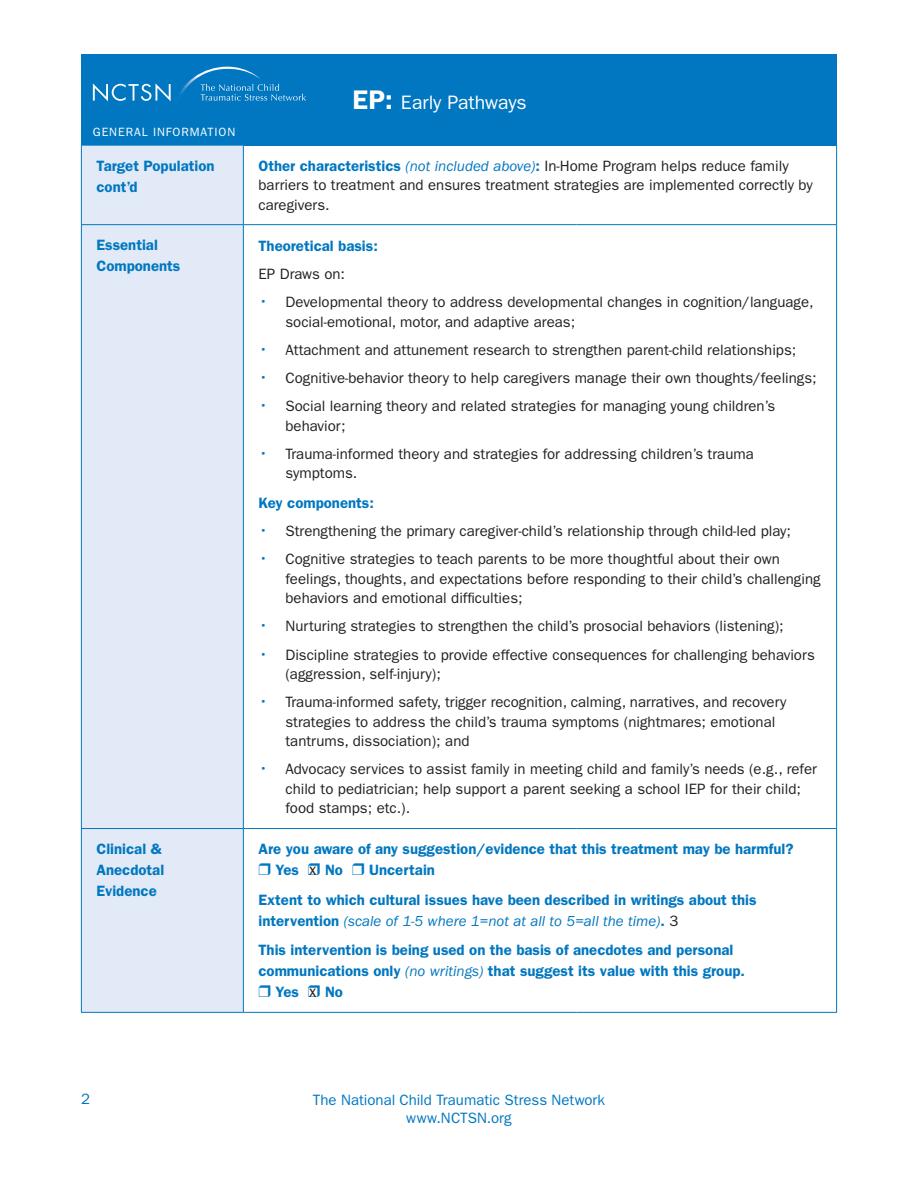
<style>
.page{position:relative;width:918px;height:1188px;background:#fff}
.page>*{position:absolute;margin:0;border:0;box-sizing:border-box;transform-origin:0 0}
.Header_Title{font:19.5px "ITC Franklin Gothic Std";letter-spacing:-.005em;color:#fff}
.t1{font:16.5px "ITC Franklin Gothic Std";color:#231f20}
.Body_Paragraphs{font:15px/19.5px "ITC Franklin Gothic Std";color:#231f20}
.Body_Paragraphs-2{font:600 15px/21px "ITC Franklin Gothic Std";color:#0077c0}
.Page_number{font:15px/18px "ITC Franklin Gothic Std";color:#0077c0;text-align:center}
.t2{font:12px "ITC Franklin Gothic Std";letter-spacing:.075em;color:#fff}
.s1{font-weight:600;font-size:27px}
.s2{font-weight:600;color:#0077c0}
.s3{font-style:italic;color:#0077c0}
.s4{font-size:16.5px;color:#0077c0}
.s5{font-weight:400;font-style:italic}
.s6{font-weight:400;color:#231f20}
</style>
<div class="page">
<div style="left:81px;top:54px;width:756px;height:92px;background:#0077c0"></div>
<svg style="left:93px;top:66px;width:213px;height:36px"></svg>
<div style="left:82px;top:146px;width:161px;height:866px;background:#e1eaf6"></div>
<hr style="left:81px;top:146px;width:1px;height:78px;background:#0077c0">
<hr style="left:243px;top:146px;width:1px;height:78px;background:#0077c0">
<hr style="left:836px;top:146px;width:1px;height:78px;background:#0077c0">
<hr style="left:81px;top:224px;width:162px;height:1px;background:#0077c0">
<hr style="left:81px;top:225px;width:1px;height:603px;background:#0077c0">
<hr style="left:243px;top:224px;width:334px;height:1px;background:#0077c0">
<hr style="left:243px;top:225px;width:1px;height:603px;background:#0077c0">
<hr style="left:577px;top:224px;width:260px;height:1px;background:#0077c0">
<hr style="left:836px;top:225px;width:1px;height:603px;background:#0077c0">
<hr style="left:81px;top:828px;width:162px;height:1px;background:#0077c0">
<hr style="left:81px;top:829px;width:1px;height:183px;background:#0077c0">
<hr style="left:243px;top:828px;width:334px;height:1px;background:#0077c0">
<hr style="left:243px;top:829px;width:1px;height:183px;background:#0077c0">
<hr style="left:577px;top:828px;width:260px;height:1px;background:#0077c0">
<hr style="left:836px;top:829px;width:1px;height:183px;background:#0077c0">
<hr style="left:81px;top:1012px;width:162px;height:1px;background:#0077c0">
<hr style="left:243px;top:1012px;width:334px;height:1px;background:#0077c0">
<hr style="left:577px;top:1012px;width:260px;height:1px;background:#0077c0">
<p class="t2" style="left:93px;top:125px;width:144px">GENERAL INFORMATION</p>
<p class="Header_Title" style="left:352px;top:91px;width:176px"><span class="s1">EP:</span> Early Pathways</p>
<p class="Body_Paragraphs-2" style="left:96px;top:155px;width:120px">Target Population cont’d</p>
<p class="Body_Paragraphs" style="left:258px;top:156px;width:556px"><span class="s2">Other characteristics</span> <span class="s3">(not included above)</span><span class="s2">:</span> In-Home Program helps reduce family barriers to treatment and ensures treatment strategies are implemented correctly by caregivers.</p>
<p class="Body_Paragraphs-2" style="left:96px;top:234px;width:85px">Essential<br>Components</p>
<p class="Body_Paragraphs-2" style="left:258px;top:235px;width:121px">Theoretical basis:</p>
<p class="Body_Paragraphs" style="left:258px;top:265px;width:88px">EP Draws on:</p>
<p class="Body_Paragraphs" style="left:285px;top:293px;width:530px;text-indent:-27px"><span class="s4">•</span> Developmental theory to address developmental changes in cognition/language, social-emotional, motor, and adaptive areas;</p>
<p class="Body_Paragraphs" style="left:258px;top:340px;width:539px"><span class="s4">•</span> Attachment and attunement research to strengthen parent-child relationships;</p>
<p class="Body_Paragraphs" style="left:258px;top:368px;width:560px"><span class="s4">•</span> Cognitive-behavior theory to help caregivers manage their own thoughts/feelings;</p>
<p class="Body_Paragraphs" style="left:285px;top:397px;width:491px;text-indent:-27px"><span class="s4">•</span> Social learning theory and related strategies for managing young children’s behavior;</p>
<p class="Body_Paragraphs" style="left:285px;top:444px;width:470px;text-indent:-27px"><span class="s4">•</span> Trauma-informed theory and strategies for addressing children’s trauma symptoms.</p>
<p class="Body_Paragraphs-2" style="left:258px;top:492px;width:117px">Key components:</p>
<p class="Body_Paragraphs" style="left:258px;top:521px;width:534px"><span class="s4">•</span> Strengthening the primary caregiver-child’s relationship through child-led play;</p>
<p class="Body_Paragraphs" style="left:285px;top:550px;width:537px;text-indent:-27px"><span class="s4">•</span> Cognitive strategies to teach parents to be more thoughtful about their own feelings, thoughts, and expectations before responding to their child’s challenging behaviors and emotional difficulties;</p>
<p class="Body_Paragraphs" style="left:258px;top:617px;width:527px"><span class="s4">•</span> Nurturing strategies to strengthen the child’s prosocial behaviors (listening);</p>
<p class="Body_Paragraphs" style="left:285px;top:645px;width:531px;text-indent:-27px"><span class="s4">•</span> Discipline strategies to provide effective consequences for challenging behaviors (aggression, self-injury);</p>
<p class="Body_Paragraphs" style="left:285px;top:693px;width:503px;text-indent:-27px"><span class="s4">•</span> Trauma-informed safety, trigger recognition, calming, narratives, and recovery strategies to address the child’s trauma symptoms (nightmares; emotional tantrums, dissociation); and</p>
<p class="Body_Paragraphs" style="left:285px;top:760px;width:533px;text-indent:-27px"><span class="s4">•</span> Advocacy services to assist family in meeting child and family’s needs (e.g., refer child to pediatrician; help support a parent seeking a school IEP for their child; food stamps; etc.).</p>
<p class="Body_Paragraphs-2" style="left:96px;top:838px;width:69px">Clinical &amp;<br>Anecdotal<br>Evidence</p>
<p class="Body_Paragraphs-2" style="left:276px;top:838px;width:520px;text-indent:-17px">Are you aware of any suggestion/evidence that this treatment may be harmful?<br>Yes</p>
<p class="Body_Paragraphs-2" style="left:325px;top:859px;width:19px">No</p>
<p class="Body_Paragraphs-2" style="left:369px;top:859px;width:67px">Uncertain</p>
<p class="Body_Paragraphs-2" style="left:258px;top:889px;width:500px">Extent to which cultural issues have been described in writings about this intervention <span class="s5">(scale of 1-5 where 1=not at all to 5=all the time)</span>. <span class="s6">3</span></p>
<p class="Body_Paragraphs-2" style="left:258px;top:940px;width:476px">This intervention is being used on the basis of anecdotes and personal</p>
<p class="Body_Paragraphs-2" style="left:258px;top:961px;width:488px">communications only <span class="s5">(no writings)</span> that suggest its value with this group.</p>
<p class="Body_Paragraphs-2" style="left:276px;top:982px;width:25px">Yes</p>
<p class="Body_Paragraphs-2" style="left:325px;top:982px;width:19px">No</p>
<p class="t1" style="left:309px;top:860px;width:9px">x</p>
<p class="t1" style="left:309px;top:982px;width:9px">x</p>
<p class="Page_number" style="left:81px;top:1090px;width:10px">2</p>
<p class="Page_number" style="left:313px;top:1091px;width:294px">The National Child Traumatic Stress Network www.NCTSN.org</p>
</div>
